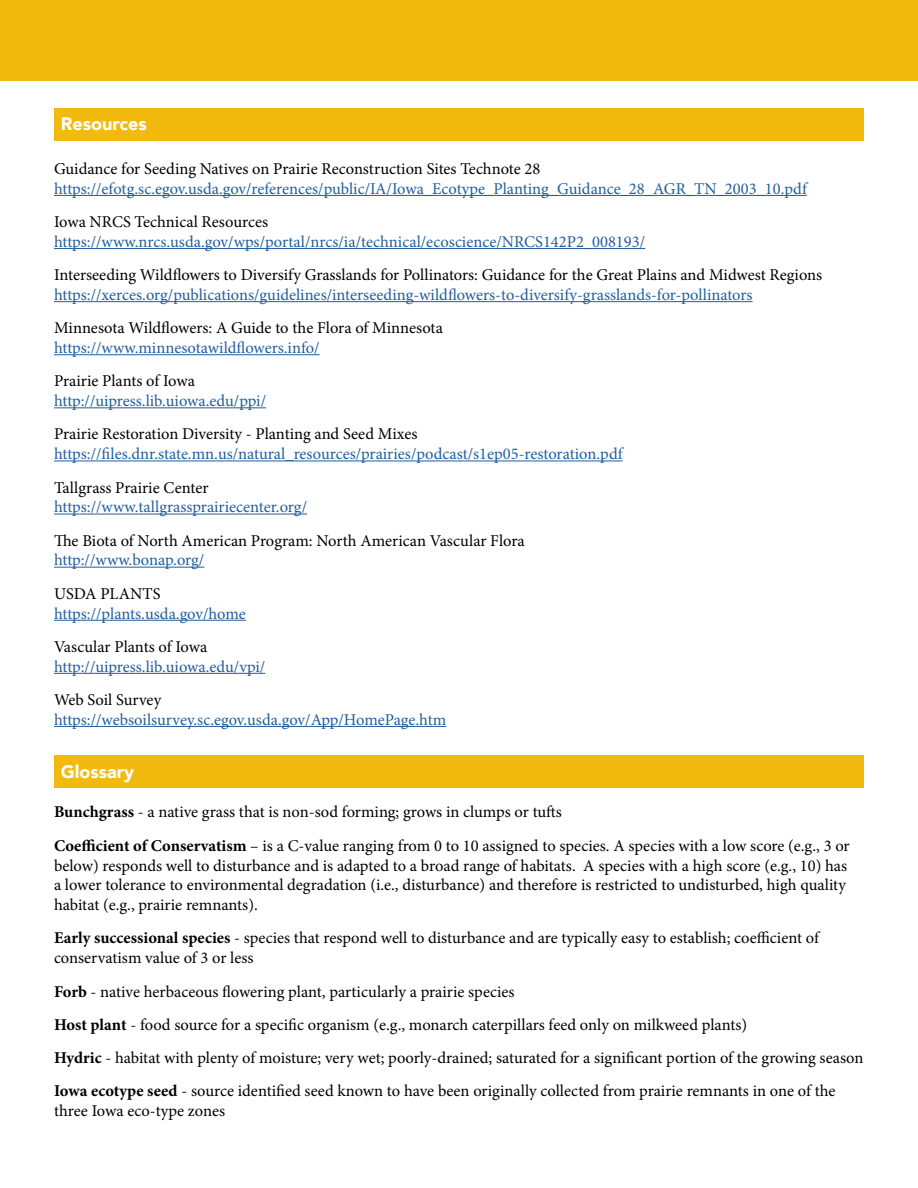
<style>
.page{position:relative;width:918px;height:1188px;background:#fff}
.page>*{position:absolute;margin:0;border:0;box-sizing:border-box;transform-origin:0 0}
.t1{font:900 18px "Avenir";color:#fff}
.t2{font:16.5px/33.3px "Minion Pro";color:#000}
.t3{font:16.5px "Minion Pro";color:#215e9e}
.s1{font-weight:700}
</style>
<div class="page">
<div style="left:0;top:0;width:918px;height:81px;background:#f2b90f"></div>
<hr style="left:54px;top:195px;width:753px;height:1px;background:#215e9e">
<hr style="left:54px;top:248px;width:591px;height:1px;background:#215e9e">
<hr style="left:54px;top:301px;width:699px;height:1px;background:#215e9e">
<hr style="left:54px;top:354px;width:266px;height:1px;background:#215e9e">
<hr style="left:54px;top:407px;width:212px;height:1px;background:#215e9e">
<hr style="left:54px;top:461px;width:569px;height:1px;background:#215e9e">
<hr style="left:54px;top:514px;width:253px;height:1px;background:#215e9e">
<hr style="left:54px;top:567px;width:150px;height:1px;background:#215e9e">
<hr style="left:54px;top:620px;width:192px;height:1px;background:#215e9e">
<hr style="left:54px;top:673px;width:211px;height:1px;background:#215e9e">
<hr style="left:54px;top:726px;width:392px;height:1px;background:#215e9e">
<div style="left:54px;top:108px;width:810px;height:33px;background:#f2b90f"></div>
<div style="left:54px;top:755px;width:810px;height:33px;background:#f2b90f"></div>
<p class="t1" style="left:61px;top:109px;width:87px">Resources</p>
<p class="t2" style="left:54px;top:152px;width:488px">Guidance for Seeding Natives on Prairie Reconstruction Sites Technote 28</p>
<p class="t3" style="left:54px;top:177px;width:754px">https://efotg.sc.egov.usda.gov/references/public/IA/Iowa_Ecotype_Planting_Guidance_28_AGR_TN_2003_10.pdf</p>
<p class="t2" style="left:54px;top:205px;width:216px">Iowa NRCS Technical Resources</p>
<p class="t3" style="left:54px;top:231px;width:593px">https://www.nrcs.usda.gov/wps/portal/nrcs/ia/technical/ecoscience/NRCS142P2_008193/</p>
<p class="t2" style="left:54px;top:258px;width:770px">Interseeding Wildflowers to Diversify Grasslands for Pollinators: Guidance for the Great Plains and Midwest Regions</p>
<p class="t3" style="left:54px;top:284px;width:700px">https://xerces.org/publications/guidelines/interseeding-wildflowers-to-diversify-grasslands-for-pollinators</p>
<p class="t2" style="left:54px;top:311px;width:390px">Minnesota Wildflowers: A Guide to the Flora of Minnesota</p>
<p class="t3" style="left:54px;top:337px;width:267px">https://www.minnesotawildflowers.info/</p>
<p class="t2" style="left:54px;top:365px;width:143px">Prairie Plants of Iowa</p>
<p class="t3" style="left:54px;top:390px;width:214px">http://uipress.lib.uiowa.edu/ppi/</p>
<p class="t2" style="left:54px;top:418px;width:365px">Prairie Restoration Diversity - Planting and Seed Mixes</p>
<p class="t3" style="left:54px;top:443px;width:570px">https://files.dnr.state.mn.us/natural_resources/prairies/podcast/s1ep05-restoration.pdf</p>
<p class="t2" style="left:54px;top:471px;width:156px">Tallgrass Prairie Center</p>
<p class="t3" style="left:54px;top:496px;width:255px">https://www.tallgrassprairiecenter.org/</p>
<p class="t2" style="left:54px;top:524px;width:472px">The Biota of North American Program: North American Vascular Flora</p>
<p class="t3" style="left:54px;top:549px;width:152px">http://www.bonap.org/</p>
<p class="t2" style="left:54px;top:577px;width:108px">USDA PLANTS</p>
<p class="t3" style="left:54px;top:602px;width:193px">https://plants.usda.gov/home</p>
<p class="t2" style="left:54px;top:630px;width:155px">Vascular Plants of Iowa</p>
<p class="t3" style="left:54px;top:655px;width:213px">http://uipress.lib.uiowa.edu/vpi/</p>
<p class="t2" style="left:54px;top:683px;width:109px">Web Soil Survey</p>
<p class="t3" style="left:54px;top:708px;width:394px">https://websoilsurvey.sc.egov.usda.gov/App/HomePage.htm</p>
<p class="t1" style="left:61px;top:756px;width:75px">Glossary</p>
<p class="t2" style="left:54px;top:796px;width:797px"><span class="s1">Bunchgrass</span> - a native grass that is non-sod forming; grows in clumps or tufts<br><span class="s1">Coefficient of Conservatism</span> – is a C-value ranging from 0 to 10 assigned to species. A species with a low score (e.g., 3 or</p>
<p class="t2" style="left:54px;top:855px;width:795px;line-height:19.8px;text-align:justify">below) responds well to disturbance and is adapted to a broad range of habitats. A species with a high score (e.g., 10) has a lower tolerance to environmental degradation (i.e., disturbance) and therefore is restricted to undisturbed, high quality habitat (e.g., prairie remnants).</p>
<p class="t2" style="left:54px;top:928px;width:766px;line-height:19.8px"><span class="s1">Early successional species</span> - species that respond well to disturbance and are typically easy to establish; coefficient of conservatism value of 3 or less</p>
<p class="t2" style="left:54px;top:975px;width:811px"><span class="s1">Forb</span> - native herbaceous flowering plant, particularly a prairie species<br><span class="s1">Host plant</span> - food source for a specific organism (e.g., monarch caterpillars feed only on milkweed plants)<br><span class="s1">Hydric</span> - habitat with plenty of moisture; very wet; poorly-drained; saturated for a significant portion of the growing season <span class="s1">Iowa ecotype seed</span> - source identified seed known to have been originally collected from prairie remnants in one of the</p>
<p class="t2" style="left:54px;top:1094px;width:173px">three Iowa eco-type zones</p>
</div>
